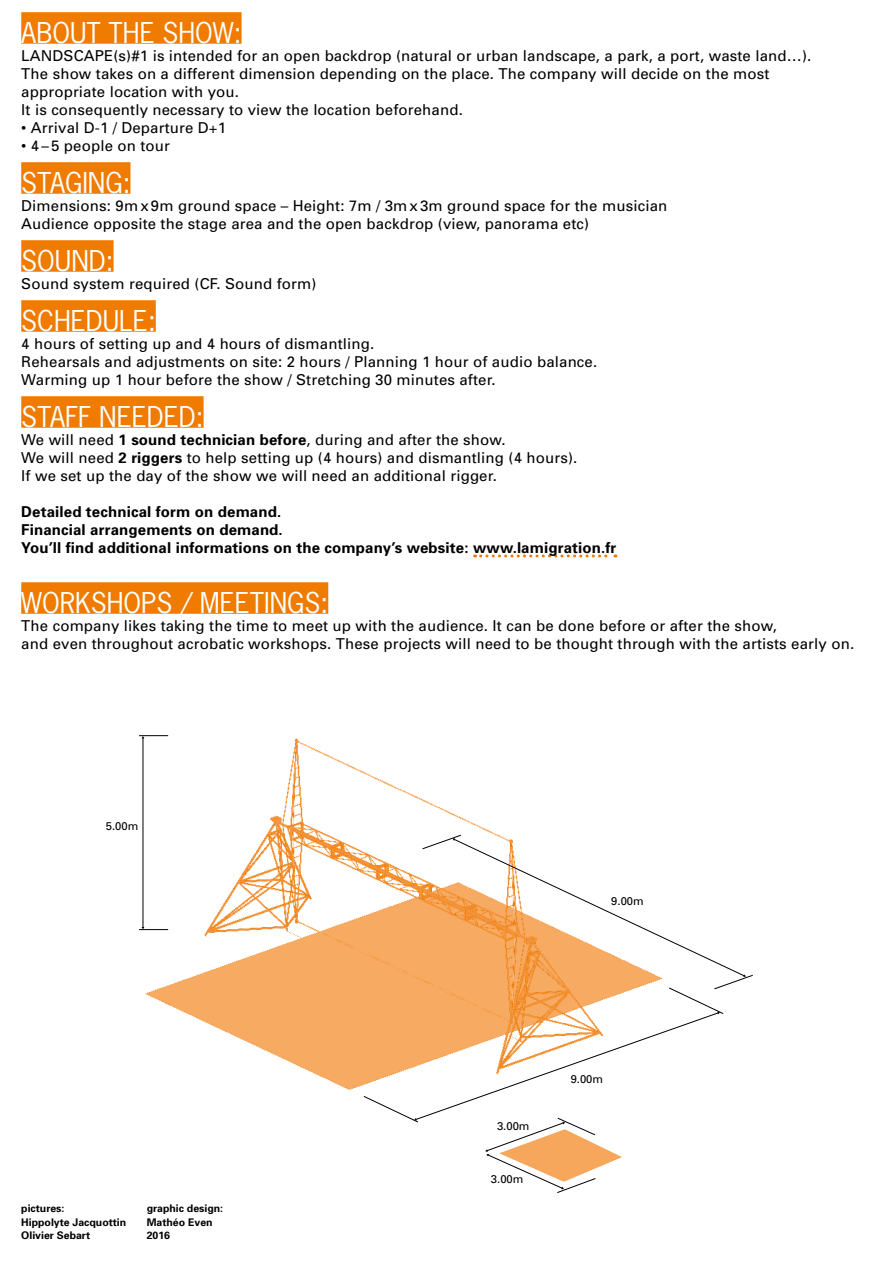
<style>
.page{position:relative;width:893px;height:1263px;background:#fff}
.page>*{position:absolute;margin:0;border:0;box-sizing:border-box;transform-origin:0 0}
.t1{font:27px "News Gothic";color:#fff}
.t2{font:15px/18px "Univers";letter-spacing:.01em;color:#000}
.t3{font:700 15px/18px "Univers";letter-spacing:.01em;color:#000}
.t4{font:11.25px "Univers";color:#000}
.t5{font:700 10.5px/13.5px "Univers";color:#000}
.s1{font-weight:700}
</style>
<div class="page">
<div style="left:21px;top:12px;width:221px;height:32px;background:#ef7b00"></div>
<div style="left:21px;top:162px;width:109px;height:32px;background:#ef7b00"></div>
<div style="left:21px;top:240px;width:93px;height:32px;background:#ef7b00"></div>
<div style="left:21px;top:300px;width:135px;height:32px;background:#ef7b00"></div>
<div style="left:21px;top:396px;width:183px;height:32px;background:#ef7b00"></div>
<svg style="left:481px;top:554px;width:135px;height:3px"></svg>
<div style="left:21px;top:582px;width:307px;height:32px;background:#ef7b00"></div>
<img style="left:144px;top:735px;width:355px;height:362px">
<hr style="left:143px;top:738px;width:1px;height:189px;background:#000">
<svg style="left:139px;top:735px;width:29px;height:3px"></svg>
<svg style="left:139px;top:927px;width:29px;height:3px"></svg>
<svg style="left:364px;top:835px;width:389px;height:358px"></svg>
<h1 class="t1" style="left:21px;top:15px;width:222px">ABOUT THE SHOW:</h1>
<p class="t2" style="left:21px;top:46px;width:792px">LANDSCAPE(s)#1 is intended for an open backdrop (natural or urban landscape, a park, a port, waste land…).<br>The show takes on a different dimension depending on the place. The company will decide on the most appropriate location with you.<br>It is consequently necessary to view the location beforehand.</p>
<p class="t2" style="left:21px;top:118px;width:206px">• Arrival D-1 / Departure D+1</p>
<p class="t2" style="left:21px;top:136px;width:150px">• 4 – 5 people on tour</p>
<h1 class="t1" style="left:21px;top:165px;width:111px">STAGING:</h1>
<p class="t2" style="left:21px;top:196px;width:648px">Dimensions: 9mx 9m ground space – Height: 7m / 3mx 3m ground space for the musician<br>Audience opposite the stage area and the open backdrop (view, panorama etc)</p>
<h1 class="t1" style="left:21px;top:243px;width:94px">SOUND:</h1>
<p class="t2" style="left:21px;top:274px;width:297px">Sound system required (CF. Sound form)</p>
<h1 class="t1" style="left:21px;top:303px;width:136px">SCHEDULE:</h1>
<p class="t2" style="left:21px;top:334px;width:577px">4 hours of setting up and 4 hours of dismantling.<br>Rehearsals and adjustments on site: 2 hours / Planning 1 hour of audio balance.<br>Warming up 1 hour before the show / Stretching 30 minutes after.</p>
<h1 class="t1" style="left:21px;top:399px;width:184px">STAFF NEEDED:</h1>
<p class="t2" style="left:21px;top:430px;width:558px">We will need <span class="s1">1 sound technician before</span>, during and after the show.<br>We will need <span class="s1">2 riggers</span> to help setting up (4 hours) and dismantling (4 hours).<br>If we set up the day of the show we will need an additional rigger.</p>
<p class="t3" style="left:21px;top:502px;width:597px">Detailed technical form on demand.<br>Financial arrangements on demand.<br>You’ll find additional informations on the company’s website: www.lamigration.fr</p>
<h1 class="t1" style="left:21px;top:585px;width:308px">WORKSHOPS / MEETINGS:</h1>
<p class="t2" style="left:21px;top:616px;width:834px">The company likes taking the time to meet up with the audience. It can be done before or after the show,<br>and even throughout acrobatic workshops. These projects will need to be thought through with the artists early on.</p>
<p class="t4" style="left:106px;top:819px;width:34px">5.00m</p>
<p class="t5" style="left:21px;top:1201px;width:107px">pictures:<br>Hippolyte Jacquottin<br>Olivier Sebart</p>
<p class="t5" style="left:147px;top:1201px;width:78px">graphic design:<br>Mathéo Even<br>2016</p>
<p class="t4" style="left:611px;top:894px;width:34px">9.00m</p>
<p class="t4" style="left:497px;top:1119px;width:34px">3.00m</p>
<p class="t4" style="left:491px;top:1172px;width:34px">3.00m</p>
<p class="t4" style="left:571px;top:1072px;width:34px">9.00m</p>
</div>
